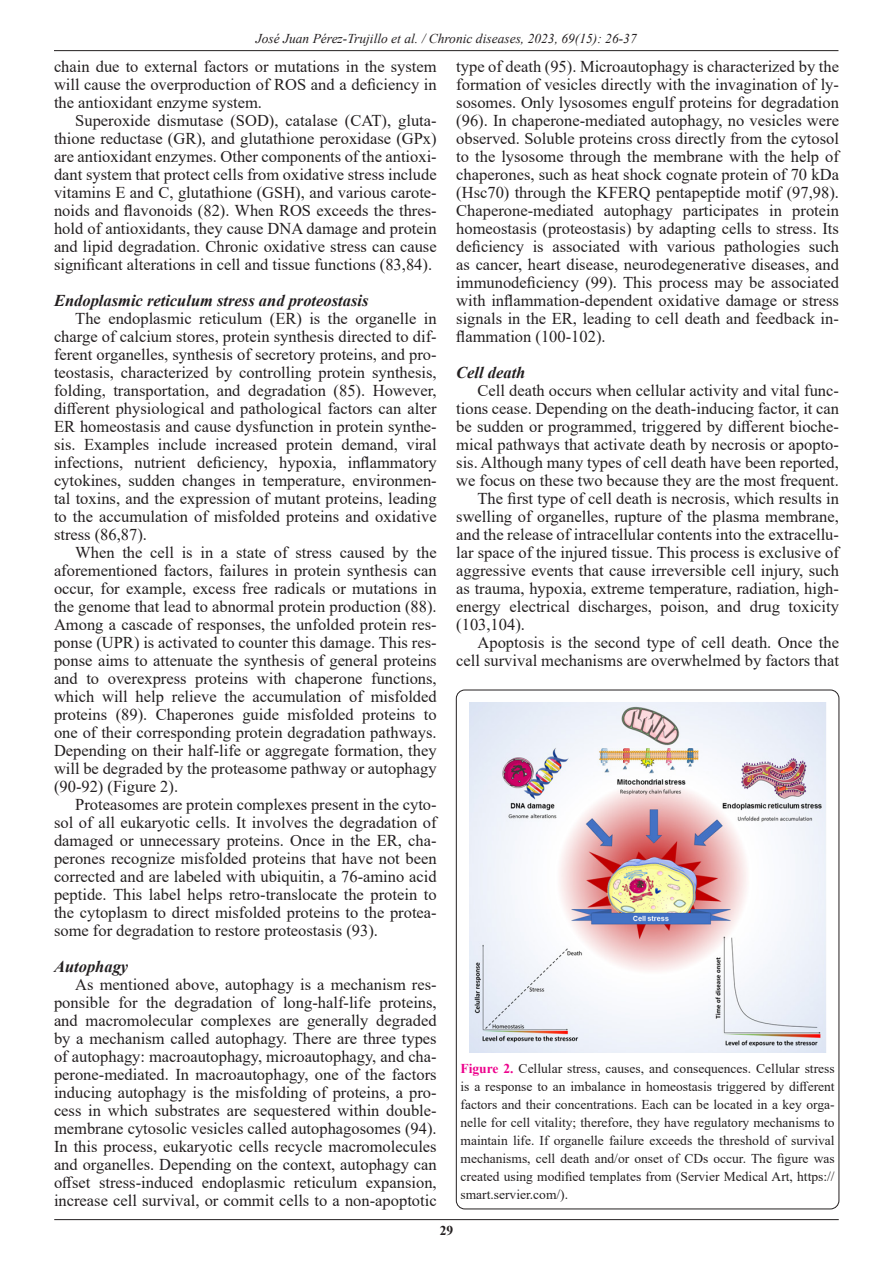
<style>
.page{position:relative;width:893px;height:1263px;background:#fff}
.page>*{position:absolute;margin:0;border:0;box-sizing:border-box;transform-origin:0 0}
.t1{font:16.5px/18px "Times New Roman";color:#231f20;text-align:justify}
.t2{font:italic 700 16.5px "Times New Roman";color:#231f20}
.t3{font:13.5px/18px "Times New Roman";color:#231f20;text-align:justify}
.t4{font:italic 13.5px "Times New Roman";color:#231f20}
.t5{font:700 13.5px "Times New Roman";color:#231f20}
.s1{font-weight:700;color:#ed028c}
</style>
<div class="page">
<hr style="left:54px;top:50px;width:784px;height:1px;background:#231f20">
<hr style="left:54px;top:1219px;width:785px;height:1px;background:#231f20">
<img style="left:469px;top:702px;width:357px;height:351px">
<p class="t4" style="left:256px;top:29px;width:383px">José Juan Pérez-Trujillo et al. / Chronic diseases, 2023, 69(15): 26-37</p>
<p class="t1" style="left:54px;top:57px;width:384px">chain due to external factors or mutations in the system will cause the overproduction of ROS and a deficiency in the antioxidant enzyme system.</p>
<p class="t1" style="left:54px;top:111px;width:384px;text-indent:21px">Superoxide dismutase (SOD), catalase (CAT), gluta&shy;thione reductase (GR), and glutathione peroxidase (GPx) are antioxidant enzymes. Other components of the antioxi&shy;dant system that protect cells from oxidative stress include vitamins E and C, glutathione (GSH), and various carote&shy;noids and flavonoids (82). When ROS exceeds the thres&shy;hold of antioxidants, they cause DNA damage and protein and lipid degradation. Chronic oxidative stress can cause significant alterations in cell and tissue functions (83,84).</p>
<p class="t2" style="left:54px;top:289px;width:316px">Endoplasmic reticulum stress and proteostasis</p>
<p class="t1" style="left:54px;top:309px;width:384px;text-indent:21px">The endoplasmic reticulum (ER) is the organelle in charge of calcium stores, protein synthesis directed to dif&shy;ferent organelles, synthesis of secretory proteins, and pro&shy;teostasis, characterized by controlling protein synthesis, folding, transportation, and degradation (85). However, different physiological and pathological factors can alter ER homeostasis and cause dysfunction in protein synthe&shy;sis. Examples include increased protein demand, viral infections, nutrient deficiency, hypoxia, inflammatory cytokines, sudden changes in temperature, environmen&shy;tal toxins, and the expression of mutant proteins, leading to the accumulation of misfolded proteins and oxidative stress (86,87).</p>
<p class="t1" style="left:54px;top:543px;width:384px;text-indent:21px">When the cell is in a state of stress caused by the aforementioned factors, failures in protein synthesis can occur, for example, excess free radicals or mutations in the genome that lead to abnormal protein production (88).<br>Among a cascade of responses, the unfolded protein res&shy;ponse (UPR) is activated to counter this damage. This res&shy;ponse aims to attenuate the synthesis of general proteins and to overexpress proteins with chaperone functions, which will help relieve the accumulation of misfolded proteins (89). Chaperones guide misfolded proteins to one of their corresponding protein degradation pathways.<br>Depending on their half-life or aggregate formation, they will be degraded by the proteasome pathway or autophagy (90-92) (Figure 2).</p>
<p class="t1" style="left:54px;top:795px;width:384px;text-indent:21px">Proteasomes are protein complexes present in the cyto&shy;sol of all eukaryotic cells. It involves the degradation of damaged or unnecessary proteins. Once in the ER, cha&shy;perones recognize misfolded proteins that have not been corrected and are labeled with ubiquitin, a 76-amino acid peptide. This label helps retro-translocate the protein to the cytoplasm to direct misfolded proteins to the protea&shy;some for degradation to restore proteostasis (93).</p>
<p class="t2" style="left:54px;top:955px;width:76px">Autophagy</p>
<p class="t1" style="left:54px;top:975px;width:384px;text-indent:21px">As mentioned above, autophagy is a mechanism res&shy;ponsible for the degradation of long-half-life proteins, and macromolecular complexes are generally degraded by a mechanism called autophagy. There are three types of autophagy: macroautophagy, microautophagy, and cha&shy;perone-mediated. In macroautophagy, one of the factors inducing autophagy is the misfolding of proteins, a pro&shy;cess in which substrates are sequestered within double&shy;membrane cytosolic vesicles called autophagosomes (94).<br>In this process, eukaryotic cells recycle macromolecules and organelles. Depending on the context, autophagy can offset stress-induced endoplasmic reticulum expansion, increase cell survival, or commit cells to a non-apoptotic</p>
<p class="t1" style="left:456px;top:57px;width:384px">type of death (95). Microautophagy is characterized by the formation of vesicles directly with the invagination of ly&shy;sosomes. Only lysosomes engulf proteins for degradation (96). In chaperone-mediated autophagy, no vesicles were observed. Soluble proteins cross directly from the cytosol to the lysosome through the membrane with the help of chaperones, such as heat shock cognate protein of 70 kDa (Hsc70) through the KFERQ pentapeptide motif (97,98).<br>Chaperone-mediated autophagy participates in protein homeostasis (proteostasis) by adapting cells to stress. Its deficiency is associated with various pathologies such as cancer, heart disease, neurodegenerative diseases, and immunodeficiency (99). This process may be associated with inflammation-dependent oxidative damage or stress signals in the ER, leading to cell death and feedback in&shy;flammation (100-102).</p>
<p class="t2" style="left:456px;top:361px;width:71px">Cell death</p>
<p class="t1" style="left:456px;top:381px;width:384px;text-indent:21px">Cell death occurs when cellular activity and vital func&shy;tions cease. Depending on the death-inducing factor, it can be sudden or programmed, triggered by different bioche&shy;mical pathways that activate death by necrosis or apopto&shy;sis. Although many types of cell death have been reported, we focus on these two because they are the most frequent.</p>
<p class="t1" style="left:456px;top:489px;width:384px;text-indent:21px">The first type of cell death is necrosis, which results in swelling of organelles, rupture of the plasma membrane, and the release of intracellular contents into the extracellu&shy;lar space of the injured tissue. This process is exclusive of aggressive events that cause irreversible cell injury, such as trauma, hypoxia, extreme temperature, radiation, high&shy;energy electrical discharges, poison, and drug toxicity (103,104).</p>
<p class="t1" style="left:456px;top:633px;width:384px;text-align:right">Apoptosis is the second type of cell death. Once the cell survival mechanisms are overwhelmed by factors that</p>
<p class="t3" style="left:460px;top:1059px;width:376px"><span class="s1">Figure 2.</span> Cellular stress, causes, and consequences. Cellular stress is a response to an imbalance in homeostasis triggered by different factors and their concentrations. Each can be located in a key orga&shy;nelle for cell vitality; therefore, they have regulatory mechanisms to maintain life. If organelle failure exceeds the threshold of survival mechanisms, cell death and/or onset of CDs occur. The figure was created using modified templates from (Servier Medical Art, https:// smart.servier.com/).</p>
<p class="t5" style="left:440px;top:1220px;width:15px">29</p>
</div>
